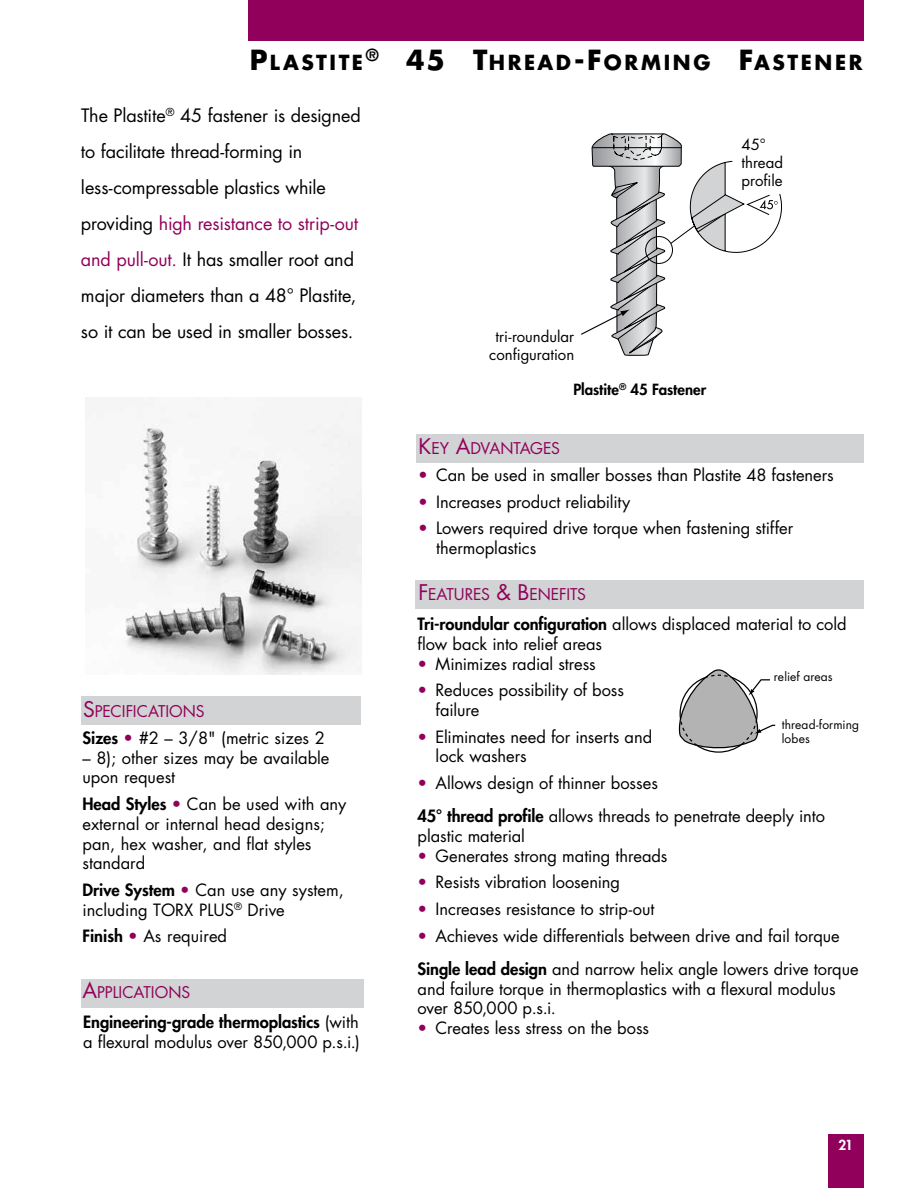
<style>
.page{position:relative;width:918px;height:1188px;background:#fff}
.page>*{position:absolute;margin:0;border:0;box-sizing:border-box;transform-origin:0 0}
.t1{font:700 20.25px "Futura";letter-spacing:.13em;color:#000}
.t2{font:18px/36px "Futura";letter-spacing:-.01em;color:#000}
.t3{font:16.5px/19.8px "Futura";color:#000}
.t4{font:15.75px "Futura";letter-spacing:-.005em;color:#91005a}
.t5{font:15px/18px "Futura";color:#000}
.t6{font:800 15px "Futura";letter-spacing:-.005em;color:#000}
.t7{font:800 13.5px "Futura";color:#fff}
.t8{font:12px/14.4px "Futura";letter-spacing:.01em;color:#000}
.s1{font-size:27px}
.s2{color:#91005a}
.s3{font-size:21px}
.s4{font-weight:800}
.s5{font-weight:800;color:#91005a}
</style>
<div class="page">
<div style="left:248px;top:0;width:616px;height:40px;background:#91005a"></div>
<div style="left:828px;top:1134px;width:36px;height:54px;background:#91005a"></div>
<div style="left:416px;top:580px;width:448px;height:29px;background:#d1d3d4"></div>
<div style="left:81px;top:979px;width:283px;height:28px;background:#d1d3d4"></div>
<div style="left:81px;top:696px;width:280px;height:29px;background:#d1d3d4"></div>
<div style="left:416px;top:434px;width:448px;height:29px;background:#d1d3d4"></div>
<img style="left:85px;top:397px;width:276px;height:278px">
<svg style="left:581px;top:134px;width:201px;height:222px"></svg>
<svg style="left:678px;top:669px;width:98px;height:84px"></svg>
<p class="t1" style="left:250px;top:48px;width:614px"><span class="s1">P</span>LASTITE<sup>®</sup> <span class="s1">45 T</span>HREAD<span class="s1">-F</span>ORMING <span class="s1">F</span>ASTENER</p>
<p class="t2" style="left:81px;top:97px;width:281px">The Plastite<sup>®</sup> 45 fastener is designed to facilitate thread-forming in less-compressable plastics while providing <span class="s2">high resistance to strip-out and pull-out.</span> It has smaller root and major diameters than a 48° Plastite, so it can be used in smaller bosses.</p>
<p class="t5" style="left:742px;top:135px;width:43px">45° thread profile</p>
<p class="t5" style="left:489px;top:327px;width:86px;text-align:center">tri-roundular configuration</p>
<p class="t6" style="left:573px;top:379px;width:134px">Plastite<sup>®</sup> 45 Fastener</p>
<p class="t4" style="left:419px;top:438px;width:143px"><span class="s3">K</span>EY <span class="s3">A</span>DVANTAGES</p>
<p class="t3" style="left:418px;top:465px;width:417px"><span class="s2">•</span> Can be used in smaller bosses than Plastite 48 fasteners</p>
<p class="t3" style="left:418px;top:491px;width:214px"><span class="s2">•</span> Increases product reliability</p>
<p class="t3" style="left:436px;top:518px;width:359px;text-indent:-18px"><span class="s2">•</span> Lowers required drive torque when fastening stiffer thermoplastics</p>
<p class="t4" style="left:83px;top:701px;width:123px"><span class="s3">S</span>PECIFICATIONS</p>
<p class="t3" style="left:82px;top:728px;width:244px"><span class="s4">Sizes</span> <span class="s5">•</span> #2 – 3/8" (metric sizes 2</p>
<p class="t3" style="left:82px;top:747px;width:249px">– 8); other sizes may be available upon request</p>
<p class="t3" style="left:82px;top:794px;width:266px"><span class="s4">Head Styles</span> <span class="s5">•</span> Can be used with any external or internal head designs; pan, hex washer, and flat styles standard</p>
<p class="t3" style="left:82px;top:880px;width:263px"><span class="s4">Drive System</span> <span class="s5">•</span> Can use any system, including TORX PLUS<sup>®</sup> Drive</p>
<p class="t3" style="left:83px;top:926px;width:146px"><span class="s4">Finish</span> <span class="s5">•</span> As required</p>
<p class="t4" style="left:82px;top:982px;width:109px"><span class="s3">A</span>PPLICATIONS</p>
<p class="t3" style="left:83px;top:1012px;width:278px"><span class="s4">Engineering-grade thermoplastics</span> (with a flexural modulus over 850,000 p.s.i.)</p>
<p class="t4" style="left:419px;top:583px;width:169px"><span class="s3">F</span>EATURES <span class="s3">&amp; B</span> ENEFITS</p>
<p class="t3" style="left:418px;top:614px;width:431px"><span class="s4">Tri-roundular configuration</span> allows displaced material to cold flow back into relief areas</p>
<p class="t3" style="left:418px;top:654px;width:180px"><span class="s2">•</span> Minimizes radial stress</p>
<p class="t3" style="left:436px;top:680px;width:190px;text-indent:-18px"><span class="s2">•</span> Reduces possibility of boss failure</p>
<p class="t3" style="left:436px;top:726px;width:218px;text-indent:-18px"><span class="s2">•</span> Eliminates need for inserts and lock washers</p>
<p class="t3" style="left:418px;top:766px;width:409px;line-height:33.3px"><span class="s2">•</span> Allows design of thinner bosses<br><span class="s4">45° thread profile</span> allows threads to penetrate deeply into</p>
<p class="t3" style="left:418px;top:826px;width:109px">plastic material</p>
<p class="t3" style="left:418px;top:846px;width:251px"><span class="s2">•</span> Generates strong mating threads</p>
<p class="t3" style="left:418px;top:872px;width:204px"><span class="s2">•</span> Resists vibration loosening</p>
<p class="t3" style="left:418px;top:899px;width:238px"><span class="s2">•</span> Increases resistance to strip-out</p>
<p class="t3" style="left:418px;top:919px;width:443px;line-height:33.3px"><span class="s2">•</span> Achieves wide differentials between drive and fail torque<br><span class="s4">Single lead design</span> and narrow helix angle lowers drive torque</p>
<p class="t3" style="left:418px;top:978px;width:420px">and failure torque in thermoplastics with a flexural modulus over 850,000 p.s.i.</p>
<p class="t3" style="left:418px;top:1018px;width:233px"><span class="s2">•</span> Creates less stress on the boss</p>
<p class="t8" style="left:774px;top:669px;width:60px">relief areas</p>
<p class="t8" style="left:782px;top:717px;width:79px">thread-forming lobes</p>
<p class="t7" style="left:838px;top:1136px;width:16px">21</p>
</div>
